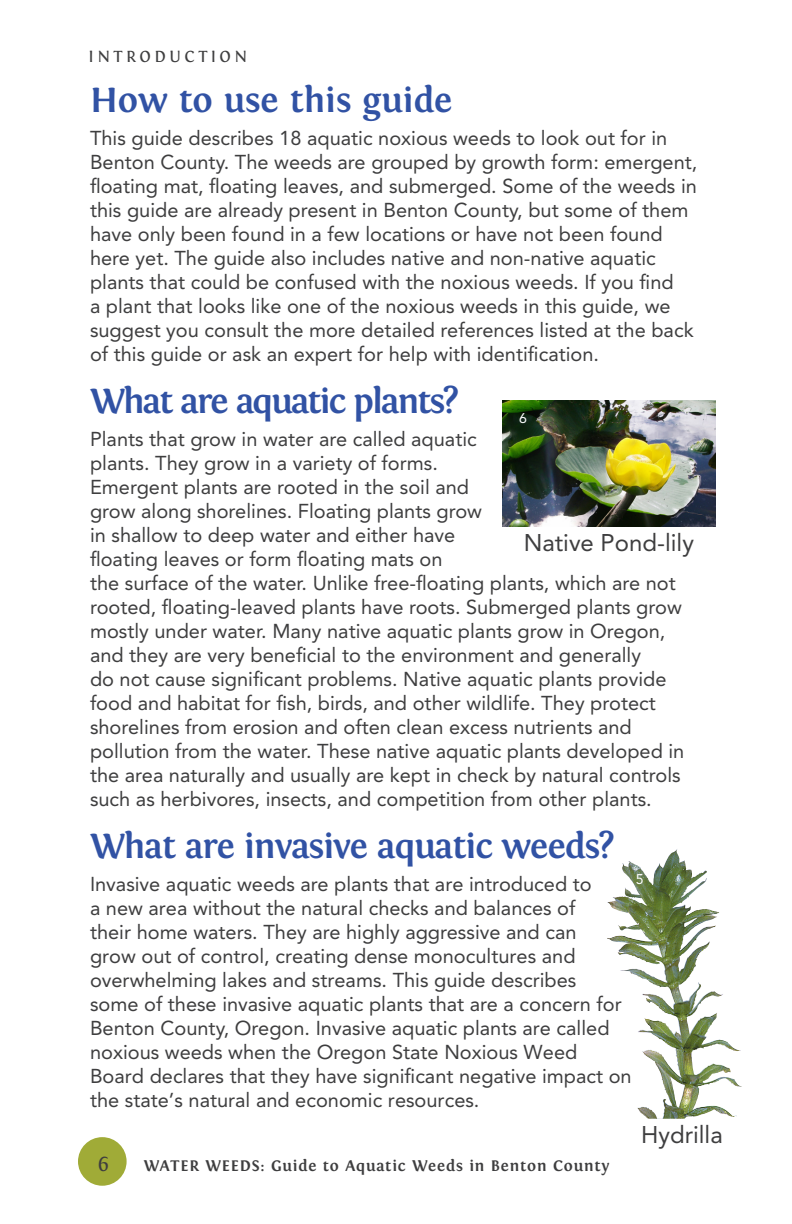
<style>
.page{position:relative;width:792px;height:1224px;background:#fff}
.page>*{position:absolute;margin:0;border:0;box-sizing:border-box;transform-origin:0 0}
.Subheads_Turquoise{font:700 36px "Fontin";letter-spacing:-.025em;color:#3152a4}
.Subheads_Turquoise-2{font:700 36px "Fontin";letter-spacing:-.05em;color:#3152a4}
.Subheads_Turquoise-3{font:700 36px "Fontin";color:#3152a4}
.t1{font:24px "Avenir LT Std";color:#3e3e3f}
.t2{font:21.6px "Fontin";color:#3e3e3f}
.Body_Text{font:20px/24px "Avenir LT Std";color:#3e3e3f}
.Subheads_Turquoise-4{font:20px/24px "Avenir LT Std";color:#3e3e3f}
.t3{font:17px "Fontin";letter-spacing:.2em;color:#3e3e3f}
.t4{font:700 16px "Fontin";letter-spacing:.05em;color:#3e3e3f}
.bullet{font:14px "Avenir LT Std";color:#fff}
</style>
<div class="page">
<div style="left:78px;top:1137px;width:49px;height:49px;background:#a0ab37;border-radius:50%"></div>
<img style="left:503px;top:401px;width:212px;height:126px">
<img style="left:607px;top:850px;width:69px;height:114px">
<p class="t3" style="left:89px;top:47px;width:160px">INTRODUCTION</p>
<p class="Subheads_Turquoise-3" style="left:90px;top:80px;width:364px">How to use this guide</p>
<p class="Subheads_Turquoise-4" style="left:90px;top:126px;width:609px">This guide describes 18 aquatic noxious weeds to look out for in Benton County. The weeds are grouped by growth form: emergent, floating mat, floating leaves, and submerged. Some of the weeds in this guide are already present in Benton County, but some of them have only been found in a few locations or have not been found here yet. The guide also includes native and non-native aquatic plants that could be confused with the noxious weeds. If you find<br>a plant that looks like one of the noxious weeds in this guide, we suggest you consult the more detailed references listed at the back of this guide or ask an expert for help with identification.</p>
<p class="Subheads_Turquoise-2" style="left:90px;top:381px;width:371px">What are aquatic plants?</p>
<p class="Body_Text" style="left:90px;top:427px;width:596px">Plants that grow in water are called aquatic<br>plants. They grow in a variety of forms.<br>Emergent plants are rooted in the soil and<br>grow along shorelines. Floating plants grow<br>in shallow to deep water and either have<br>floating leaves or form floating mats on<br>the surface of the water. Unlike free-floating plants, which are not rooted, floating-leaved plants have roots. Submerged plants grow mostly under water. Many native aquatic plants grow in Oregon, and they are very beneficial to the environment and generally<br>do not cause significant problems. Native aquatic plants provide food and habitat for fish, birds, and other wildlife. They protect shorelines from erosion and often clean excess nutrients and pollution from the water. These native aquatic plants developed in the area naturally and usually are kept in check by natural controls such as herbivores, insects, and competition from other plants.</p>
<p class="Subheads_Turquoise" style="left:90px;top:826px;width:527px">What are invasive aquatic weeds?</p>
<p class="Body_Text" style="left:90px;top:872px;width:543px">Invasive aquatic weeds are plants that are introduced to<br>a new area without the natural checks and balances of<br>their home waters. They are highly aggressive and can<br>grow out of control, creating dense monocultures and overwhelming lakes and streams. This guide describes<br>some of these invasive aquatic plants that are a concern for Benton County, Oregon. Invasive aquatic plants are called noxious weeds when the Oregon State Noxious Weed Board declares that they have significant negative impact on the state’s natural and economic resources.</p>
<p class="bullet" style="left:519px;top:410px;width:9px">6</p>
<p class="t1" style="left:524px;top:529px;width:172px">Native Pond-lily</p>
<p class="bullet" style="left:636px;top:871px;width:9px">5</p>
<p class="t2" style="left:97px;top:1152px;width:13px">6</p>
<p class="t4" style="left:144px;top:1157px;width:467px">WATER WEEDS: Guide to Aquatic Weeds in Benton County</p>
<p class="t1" style="left:641px;top:1121px;width:83px">Hydrilla</p>
</div>
